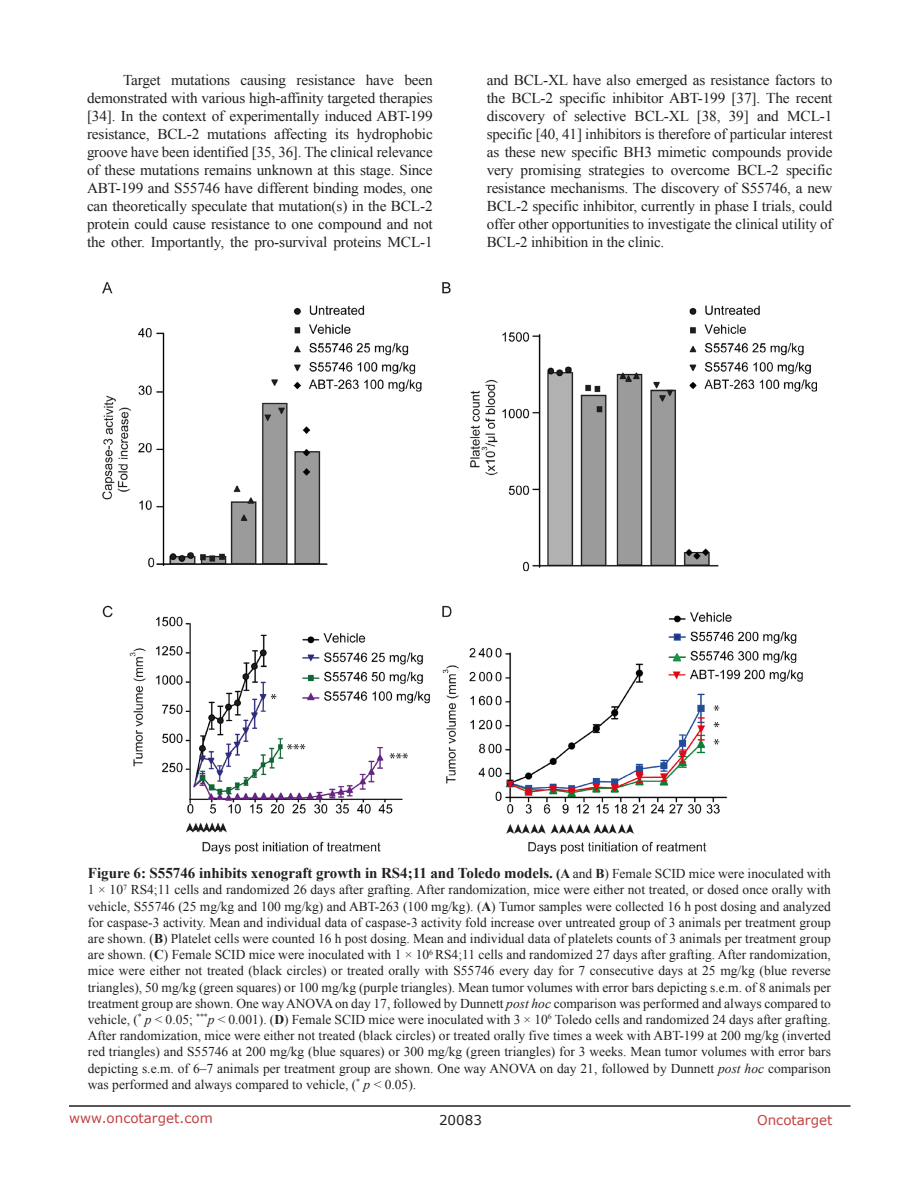
<style>
.page{position:relative;width:918px;height:1188px;background:#fff}
.page>*{position:absolute;margin:0;border:0;box-sizing:border-box;transform-origin:0 0}
.BodyText{font:15px/18px "Times New Roman";letter-spacing:-.01em;color:#231f20;text-align:justify}
.Figuretrx{font:700 15px "Times New Roman";color:#231f20}
.Figuretrx-2{font:13.5px/16.2px "Times New Roman";color:#231f20;text-align:justify}
.t1{font:13.5px "Verdana";color:#c24141}
.t2{font:13.5px "Verdana";color:#231f20}
.s1{font-size:13.5px}
.s2{font-weight:400;font-size:13.5px}
.s3{font-weight:700}
.s4{font-style:italic}
</style>
<div class="page">
<hr style="left:69px;top:1105px;width:781px;height:2px;background:#231f20">
<img style="left:103px;top:283px;width:713px;height:571px">
<p class="BodyText" style="left:87px;top:71px;width:347px;text-indent:36px">Target mutations causing resistance have been demonstrated with various high-affinity targeted therapies [34]. In the context of experimentally induced ABT-199 resistance, BCL-2 mutations affecting its hydrophobic groove have been identified [35, 36]. The clinical relevance of these mutations remains unknown at this stage. Since ABT-199 and S55746 have different binding modes, one can theoretically speculate that mutation(s) in the BCL-2 protein could cause resistance to one compound and not the other. Importantly, the pro-survival proteins MCL-1</p>
<p class="BodyText" style="left:487px;top:71px;width:347px">and BCL-XL have also emerged as resistance factors to the BCL-2 specific inhibitor ABT-199 [37]. The recent discovery of selective BCL-XL [38, 39] and MCL-1 specific [40, 41] inhibitors is therefore of particular interest as these new specific BH3 mimetic compounds provide very promising strategies to overcome BCL-2 specific resistance mechanisms. The discovery of S55746, a new BCL-2 specific inhibitor, currently in phase I trials, could offer other opportunities to investigate the clinical utility of BCL-2 inhibition in the clinic.</p>
<p class="Figuretrx" style="left:88px;top:863px;width:745px">Figure 6: S55746 inhibits xenograft growth in RS4;11 and Toledo models. <span class="s1">(A</span> <span class="s2">and</span> <span class="s1">B</span><span class="s2">) Female SCID mice were inoculated with</span></p>
<p class="Figuretrx-2" style="left:88px;top:881px;width:745px">1 × 10<sup>7</sup> RS4;11 cells and randomized 26 days after grafting. After randomization, mice were either not treated, or dosed once orally with vehicle, S55746 (25 mg/kg and 100 mg/kg) and ABT-263 (100 mg/kg). (<span class="s3">A</span>) Tumor samples were collected 16 h post dosing and analyzed for caspase-3 activity. Mean and individual data of caspase-3 activity fold increase over untreated group of 3 animals per treatment group are shown. (<span class="s3">B</span>) Platelet cells were counted 16 h post dosing. Mean and individual data of platelets counts of 3 animals per treatment group are shown. (<span class="s3">C</span>) Female SCID mice were inoculated with 1 × 10<sup>6</sup> RS4;11 cells and randomized 27 days after grafting. After randomization, mice were either not treated (black circles) or treated orally with S55746 every day for 7 consecutive days at 25 mg/kg (blue reverse triangles), 50 mg/kg (green squares) or 100 mg/kg (purple triangles). Mean tumor volumes with error bars depicting s.e.m. of 8 animals per treatment group are shown. One way ANOVA on day 17, followed by Dunnett <span class="s4">post hoc</span> comparison was performed and always compared to vehicle, (<sup>*</sup> <span class="s4">p</span> &lt; 0.05; <sup>***</sup><span class="s4">p</span> &lt; 0.001). (<span class="s3">D</span>) Female SCID mice were inoculated with 3 × 10<sup>6</sup> Toledo cells and randomized 24 days after grafting.<br>After randomization, mice were either not treated (black circles) or treated orally five times a week with ABT-199 at 200 mg/kg (inverted red triangles) and S55746 at 200 mg/kg (blue squares) or 300 mg/kg (green triangles) for 3 weeks. Mean tumor volumes with error bars depicting s.e.m. of 6–7 animals per treatment group are shown. One way ANOVA on day 21, followed by Dunnett <span class="s4">post hoc</span> comparison was performed and always compared to vehicle, (<sup>*</sup> <span class="s4">p</span> &lt; 0.05).</p>
<p class="t1" style="left:69px;top:1109px;width:145px">www.oncotarget.com</p>
<p class="t2" style="left:439px;top:1111px;width:44px">20083</p>
<p class="t1" style="left:757px;top:1111px;width:77px">Oncotarget</p>
</div>
